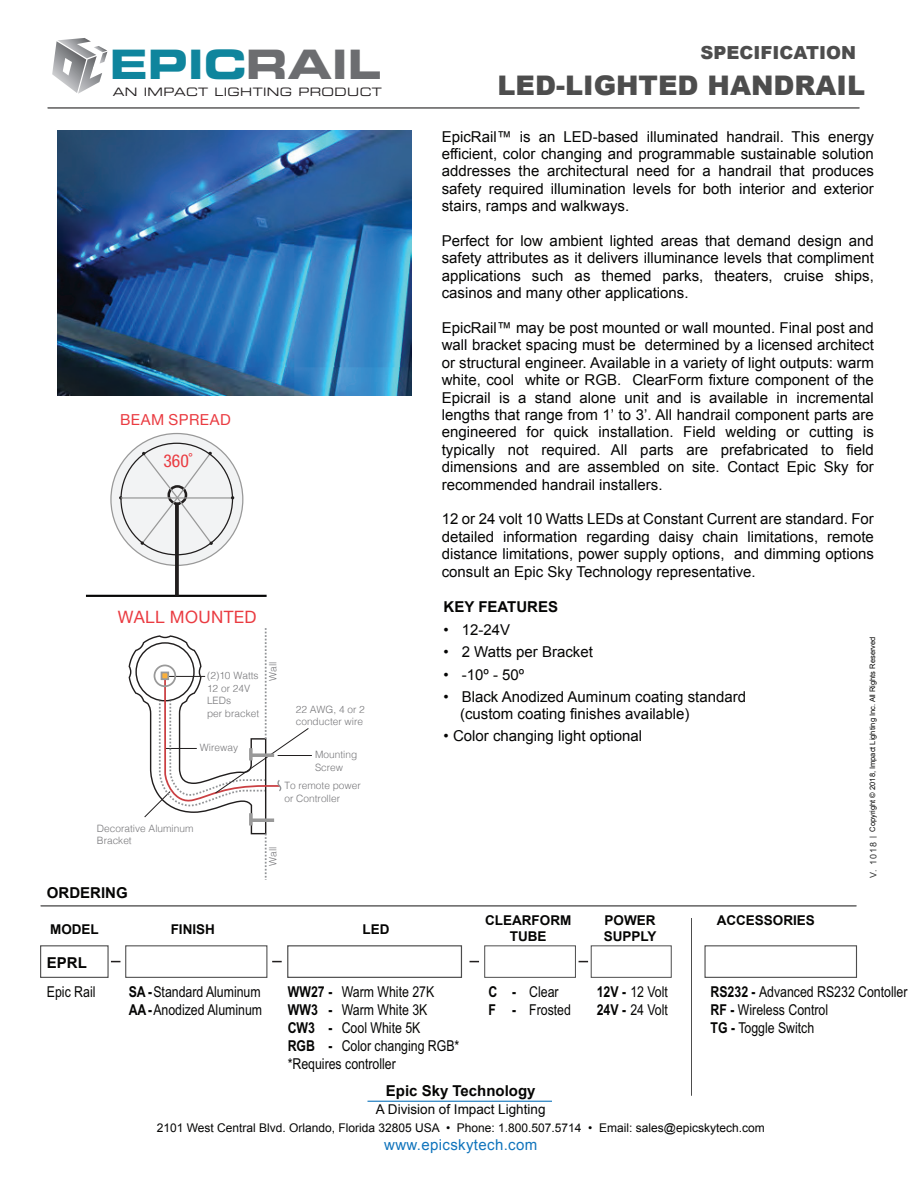
<style>
.page{position:relative;width:918px;height:1188px;background:#fff}
.page>*{position:absolute;margin:0;border:0;box-sizing:border-box;transform-origin:0 0}
.t1{font:40.5px "Eurostile Bold Extended Two";color:#0f859d}
.t2{font:900 27px "Arial";color:#4d4d4d}
.t3{font:900 18px "Arial";color:#4d4d4d}
.t4{font:condensed 17.7px "Helvetica Neue";color:#ea3b41}
.t5{font:16.95px "Helvetica Neue";letter-spacing:.02em;color:#ea3b41}
.t6{font:15.15px "Helvetica Neue";letter-spacing:.03em;color:#ea3b41}
.t7{font:15px/17.4px "Arial";color:#050504;text-align:justify}
.t8{font:15px/18px "Arial Narrow";color:#050504}
.t9{font:700 15px "Arial";color:#050504}
.t10{font:15px "Arial";letter-spacing:.025em;color:#1074bc}
.t11{font:700 13.5px/16.2px "Arial";color:#050504;text-align:center}
.t12{font:13.5px "Arial";color:#050504}
.t13{font:12px "Arial";color:#050504}
.t14{font:11.55px "Eurostile Extended Two";letter-spacing:.03em;color:#231f20}
.t15{font:300 10.05px/12.6px "Helvetica";color:#77777a}
.t16{font:7.5px "Arial";color:#050504}
.s1{color:#6c6d70}
.s2{font-size:9px;color:#323333}
.s3{font-weight:700}
</style>
<div class="page">
<hr style="left:48px;top:107px;width:811px;height:2px;background:#676666">
<hr style="left:41px;top:905px;width:815px;height:2px;background:#676666">
<div style="left:287px;top:945px;width:175px;height:33px;border:1px solid #4d4d4d"></div>
<div style="left:40px;top:945px;width:69px;height:33px;border:1px solid #4d4d4d"></div>
<div style="left:125px;top:945px;width:142px;height:33px;border:1px solid #4d4d4d"></div>
<div style="left:484px;top:945px;width:92px;height:33px;border:1px solid #4d4d4d"></div>
<div style="left:591px;top:945px;width:81px;height:33px;border:1px solid #4d4d4d"></div>
<div style="left:704px;top:945px;width:153px;height:33px;border:1px solid #4d4d4d"></div>
<hr style="left:368px;top:1101px;width:184px;height:1px;background:#1074bc">
<hr style="left:86px;top:595px;width:181px;height:2px;background:#050504">
<svg style="left:175px;top:565px;width:4px;height:31px"></svg>
<svg style="left:111px;top:434px;width:132px;height:131px"></svg>
<hr style="left:278px;top:755px;width:34px;height:1px;background:#211e1e">
<svg style="left:128px;top:628px;width:181px;height:252px"></svg>
<svg style="left:253px;top:818px;width:21px;height:4px"></svg>
<svg style="left:249px;top:813px;width:4px;height:13px"></svg>
<svg style="left:253px;top:753px;width:21px;height:4px"></svg>
<svg style="left:249px;top:748px;width:4px;height:12px"></svg>
<img style="left:57px;top:131px;width:354px;height:265px">
<svg style="left:52px;top:38px;width:55px;height:56px"></svg>
<hr style="left:691px;top:918px;width:1px;height:178px;background:#4d4d4d">
<h1 class="t1" style="left:110px;top:36px;width:273px">EPIC<span class="s1">RAIL</span></h1>
<p class="t14" style="left:113px;top:84px;width:270px">AN IMPACT LIGHTING PRODUCT</p>
<p class="t6" style="left:120px;top:411px;width:112px">BEAM SPREAD</p>
<p class="t4" style="left:163px;top:451px;width:31px">360˚</p>
<p class="t5" style="left:118px;top:607px;width:140px">WALL MOUNTED</p>
<p class="t15" style="left:207px;top:668px;width:54px">(2)10 Watts<br>12 or 24V<br>LEDs<br>per bracket</p>
<p class="t15" style="left:200px;top:740px;width:40px">Wireway</p>
<p class="t15" style="left:97px;top:821px;width:98px">Decorative Aluminum<br>Bracket</p>
<p class="t9" style="left:47px;top:884px;width:82px">ORDERING</p>
<p class="t15" style="left:266px;top:681px;width:21px;rotate:-90deg">Wall</p>
<p class="t15" style="left:296px;top:702px;width:71px">22 AWG, 4 or 2 conducter wire</p>
<p class="t15" style="left:315px;top:747px;width:44px">Mounting<br>Screw</p>
<p class="t15" style="left:284px;top:779px;width:78px">To remote power or Controller</p>
<p class="t15" style="left:266px;top:866px;width:21px;rotate:-90deg">Wall</p>
<p class="t3" style="left:701px;top:42px;width:157px">SPECIFICATION</p>
<h2 class="t2" style="left:498px;top:70px;width:369px">LED-LIGHTED HANDRAIL</h2>
<p class="t7" style="left:442px;top:128px;width:434px">EpicRail™ is an LED-based illuminated handrail. This energy efficient, color changing and programmable sustainable solution addresses the architectural need for a handrail that produces safety required illumination levels for both interior and exterior stairs, ramps and walkways.</p>
<p class="t7" style="left:442px;top:232px;width:434px">Perfect for low ambient lighted areas that demand design and safety attributes as it delivers illuminance levels that compliment applications such as themed parks, theaters, cruise ships, casinos and many other applications.</p>
<p class="t7" style="left:442px;top:319px;width:434px">EpicRail™ may be post mounted or wall mounted. Final post and wall bracket spacing must be determined by a licensed architect or structural engineer. Available in a variety of light outputs: warm white, cool white or RGB. ClearForm fixture component of the Epicrail is a stand alone unit and is available in incremental lengths that range from 1’ to 3’. All handrail component parts are engineered for quick installation. Field welding or cutting is typically not required. All parts are prefabricated to field dimensions and are assembled on site. Contact Epic Sky for recommended handrail installers.</p>
<p class="t7" style="left:442px;top:511px;width:434px">12 or 24 volt 10 Watts LEDs at Constant Current are standard. For detailed information regarding daisy chain limitations, remote distance limitations, power supply options, and dimming options consult an Epic Sky Technology representative.</p>
<p class="t9" style="left:444px;top:599px;width:116px">KEY FEATURES</p>
<p class="t7" style="left:444px;top:621px;width:68px">• 12-24V</p>
<p class="t7" style="left:444px;top:643px;width:151px">• 2 Watts per Bracket</p>
<p class="t7" style="left:444px;top:666px;width:82px">• -10º - 50º</p>
<p class="t7" style="left:460px;top:689px;width:287px;line-height:16.5px;text-indent:-16px">• Black Anodized Auminum coating standard (custom coating finishes available)</p>
<p class="t7" style="left:444px;top:727px;width:200px">• Color changing light optional</p>
<p class="t16" style="left:868px;top:878px;width:243px;rotate:-90deg"><span class="s2">V. 1018</span> | Copyright © 2018, Impact Lighting Inc. All Rights Reserved</p>
<p class="t11" style="left:50px;top:922px;width:50px">MODEL</p>
<p class="t9" style="left:47px;top:954px;width:42px">EPRL</p>
<p class="t8" style="left:47px;top:982px;width:50px">Epic Rail</p>
<p class="t8" style="left:288px;top:982px;width:173px"><span class="s3">WW27 -</span> Warm White 27K<br><span class="s3">WW3 -</span> Warm White 3K<br><span class="s3">CW3 -</span> Cool White 5K<br><span class="s3">RGB -</span> Color changing RGB* *Requires controller</p>
<p class="t11" style="left:171px;top:922px;width:46px">FINISH</p>
<p class="t11" style="left:362px;top:922px;width:28px">LED</p>
<p class="t8" style="left:129px;top:982px;width:135px"><span class="s3">SA -</span> Standard Aluminum<br><span class="s3">AA -</span> Anodized Aluminum</p>
<p class="t11" style="left:485px;top:912px;width:88px">CLEARFORM<br>TUBE</p>
<p class="t8" style="left:489px;top:982px;width:84px"><span class="s3">C -</span> Clear<br><span class="s3">F -</span> Frosted</p>
<p class="t11" style="left:604px;top:912px;width:54px;text-align:left">POWER<br>SUPPLY</p>
<p class="t11" style="left:717px;top:912px;width:100px">ACCESSORIES</p>
<p class="t8" style="left:597px;top:982px;width:73px"><span class="s3">12V -</span> 12 Volt<br><span class="s3">24V -</span> 24 Volt</p>
<p class="t8" style="left:711px;top:982px;width:198px"><span class="s3">RS232 -</span> Advanced RS232 Contoller<br><span class="s3">RF -</span> Wireless Control<br><span class="s3">TG -</span> Toggle Switch</p>
<p class="t9" style="left:386px;top:1082px;width:151px">Epic Sky Technology</p>
<p class="t12" style="left:376px;top:1102px;width:171px">A Division of Impact Lighting</p>
<p class="t13" style="left:157px;top:1121px;width:610px">2101 West Central Blvd. Orlando, Florida 32805 USA • Phone: 1.800.507.5714 • Email: sales@epicskytech.com</p>
<p class="t10" style="left:384px;top:1136px;width:155px">www.epicskytech.com</p>
</div>
